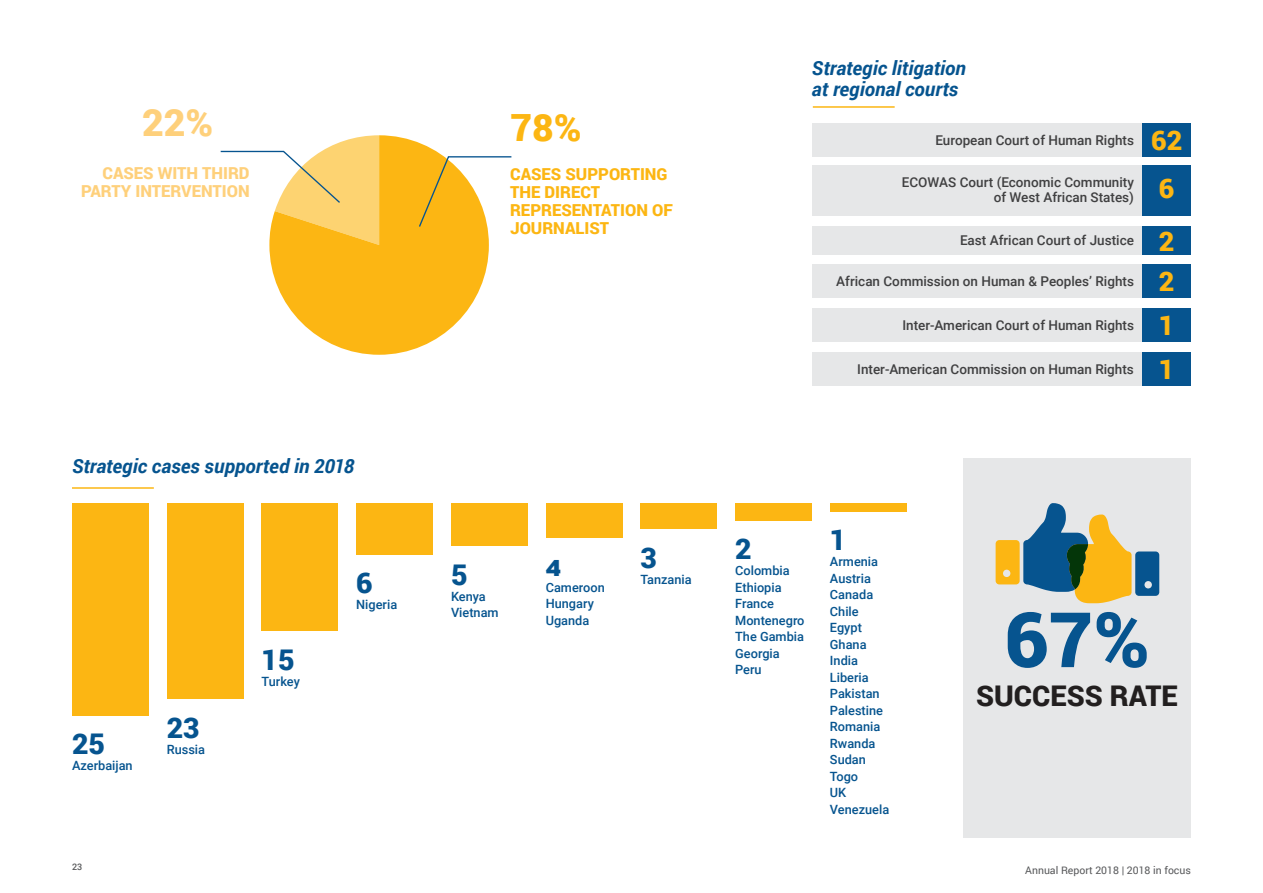
<style>
.page{position:relative;width:1263px;height:893px;background:#fff}
.page>*{position:absolute;margin:0;border:0;box-sizing:border-box;transform-origin:0 0}
.t1{font:900 76.5px "Roboto";color:#06548f}
.t2{font:900 37.5px "Roboto";color:#fcb613}
.t3{font:900 37.5px "Roboto";color:#fed07b}
.t4{font:900 28.5px "Roboto";color:#06548f}
.t5{font:900 28.5px "Roboto";color:#221f1f}
.t6{font:900 27px "Roboto";color:#fcb613}
.t7{font:italic 700 19.5px/21px "Roboto";color:#06548f}
.t8{font:900 16.5px/18px "Roboto";color:#fcb613}
.t9{font:900 16.5px/18px "Roboto";color:#fed07b;text-align:right}
.t10{font:500 13.5px/15px "Roboto";color:#404041;text-align:right}
.t11{font:500 12.75px/16.5px "Roboto";color:#06548f}
.t12{font:10.5px "Roboto";color:#57585a}
.t13{font:500 9px "Roboto";color:#57585a}
.s1{font-weight:900;font-size:27px;color:#fcb613}
</style>
<div class="page">
<div style="left:812px;top:123px;width:336px;height:34px;background:#e6e7e8"></div>
<div style="left:812px;top:165px;width:336px;height:50px;background:#e6e7e8"></div>
<div style="left:812px;top:226px;width:336px;height:28px;background:#e6e7e8"></div>
<div style="left:812px;top:265px;width:336px;height:33px;background:#e6e7e8"></div>
<div style="left:812px;top:308px;width:336px;height:34px;background:#e6e7e8"></div>
<div style="left:812px;top:352px;width:336px;height:33px;background:#e6e7e8"></div>
<div style="left:963px;top:458px;width:228px;height:379px;background:#e6e7e8"></div>
<hr style="left:813px;top:106px;width:82px;height:2px;background:#fcb613">
<div style="left:1142px;top:123px;width:49px;height:34px;background:#06548f"></div>
<div style="left:1142px;top:165px;width:49px;height:50px;background:#06548f"></div>
<div style="left:1142px;top:226px;width:49px;height:28px;background:#06548f"></div>
<div style="left:1142px;top:265px;width:49px;height:33px;background:#06548f"></div>
<div style="left:1142px;top:308px;width:49px;height:34px;background:#06548f"></div>
<div style="left:1142px;top:352px;width:49px;height:33px;background:#06548f"></div>
<svg style="left:269px;top:135px;width:220px;height:220px;fill:#fcb613"></svg>
<svg style="left:418px;top:155px;width:94px;height:73px"></svg>
<svg style="left:220px;top:135px;width:159px;height:110px"></svg>
<svg style="left:995px;top:503px;width:164px;height:100px"></svg>
<hr style="left:72px;top:487px;width:82px;height:2px;background:#fcb613">
<div style="left:72px;top:504px;width:77px;height:212px;background:#fcb613"></div>
<div style="left:167px;top:504px;width:76px;height:195px;background:#fcb613"></div>
<div style="left:261px;top:504px;width:77px;height:127px;background:#fcb613"></div>
<div style="left:356px;top:504px;width:77px;height:51px;background:#fcb613"></div>
<div style="left:451px;top:504px;width:77px;height:42px;background:#fcb613"></div>
<div style="left:546px;top:504px;width:76px;height:34px;background:#fcb613"></div>
<div style="left:640px;top:504px;width:77px;height:25px;background:#fcb613"></div>
<div style="left:735px;top:504px;width:77px;height:17px;background:#fcb613"></div>
<div style="left:830px;top:504px;width:77px;height:8px;background:#fcb613"></div>
<h2 class="t3" style="left:142px;top:109px;width:73px">22%</h2>
<p class="t9" style="left:81px;top:165px;width:170px">CASES WITH THIRD<br>PARTY INTERVENTION</p>
<h3 class="t7" style="left:72px;top:457px;width:284px">Strategic cases supported in 2018</h3>
<h2 class="t2" style="left:510px;top:114px;width:73px">78%</h2>
<p class="t8" style="left:510px;top:166px;width:164px">CASES SUPPORTING<br>THE DIRECT<br>REPRESENTATION OF<br>JOURNALIST</p>
<h3 class="t7" style="left:812px;top:59px;width:155px">Strategic litigation at regional courts</h3>
<p class="t10" style="left:935px;top:134px;width:248px">European Court of Human Rights <span class="s1">62</span></p>
<h3 class="t6" style="left:1159px;top:178px;width:17px">6</h3>
<p class="t10" style="left:902px;top:176px;width:234px">ECOWAS Court (Economic Community of West African States)</p>
<p class="t10" style="left:960px;top:234px;width:216px">East African Court of Justice <span class="s1">2</span></p>
<p class="t10" style="left:836px;top:275px;width:340px">African Commission on Human &amp; Peoples’ Rights <span class="s1">2</span></p>
<p class="t10" style="left:902px;top:319px;width:274px">Inter-American Court of Human Rights <span class="s1">1</span></p>
<p class="t10" style="left:857px;top:362px;width:319px">Inter-American Commission on Human Rights <span class="s1">1</span></p>
<h3 class="t4" style="left:72px;top:733px;width:35px">25</h3>
<p class="t11" style="left:72px;top:758px;width:62px">Azerbaijan</p>
<h3 class="t4" style="left:167px;top:717px;width:35px">23</h3>
<p class="t11" style="left:167px;top:742px;width:40px">Russia</p>
<h3 class="t4" style="left:261px;top:649px;width:35px">15</h3>
<p class="t11" style="left:261px;top:674px;width:40px">Turkey</p>
<h3 class="t4" style="left:356px;top:573px;width:18px">6</h3>
<h3 class="t4" style="left:451px;top:564px;width:18px">5</h3>
<h3 class="t4" style="left:546px;top:545px;width:17px">4</h3>
<h3 class="t4" style="left:640px;top:547px;width:18px">3</h3>
<h3 class="t4" style="left:735px;top:538px;width:18px">2</h3>
<h3 class="t4" style="left:830px;top:529px;width:18px">1</h3>
<p class="t11" style="left:356px;top:597px;width:43px">Nigeria</p>
<p class="t11" style="left:451px;top:589px;width:49px">Kenya<br>Vietnam</p>
<p class="t11" style="left:546px;top:580px;width:61px">Cameroon<br>Hungary<br>Uganda</p>
<p class="t11" style="left:640px;top:572px;width:53px">Tanzania</p>
<p class="t11" style="left:735px;top:563px;width:71px">Colombia<br>Ethiopia<br>France<br>Montenegro<br>The Gambia<br>Georgia<br>Peru</p>
<p class="t11" style="left:830px;top:554px;width:61px">Armenia<br>Austria<br>Canada<br>Chile<br>Egypt<br>Ghana<br>India<br>Liberia<br>Pakistan<br>Palestine<br>Romania<br>Rwanda<br>Sudan<br>Togo<br>UK<br>Venezuela</p>
<h1 class="t1" style="left:1005px;top:612px;width:147px">67%</h1>
<h3 class="t5" style="left:976px;top:685px;width:203px">SUCCESS RATE</h3>
<p class="t13" style="left:72px;top:863px;width:12px">23</p>
<p class="t12" style="left:1025px;top:865px;width:167px">Annual Report 2018 | 2018 in focus</p>
</div>
